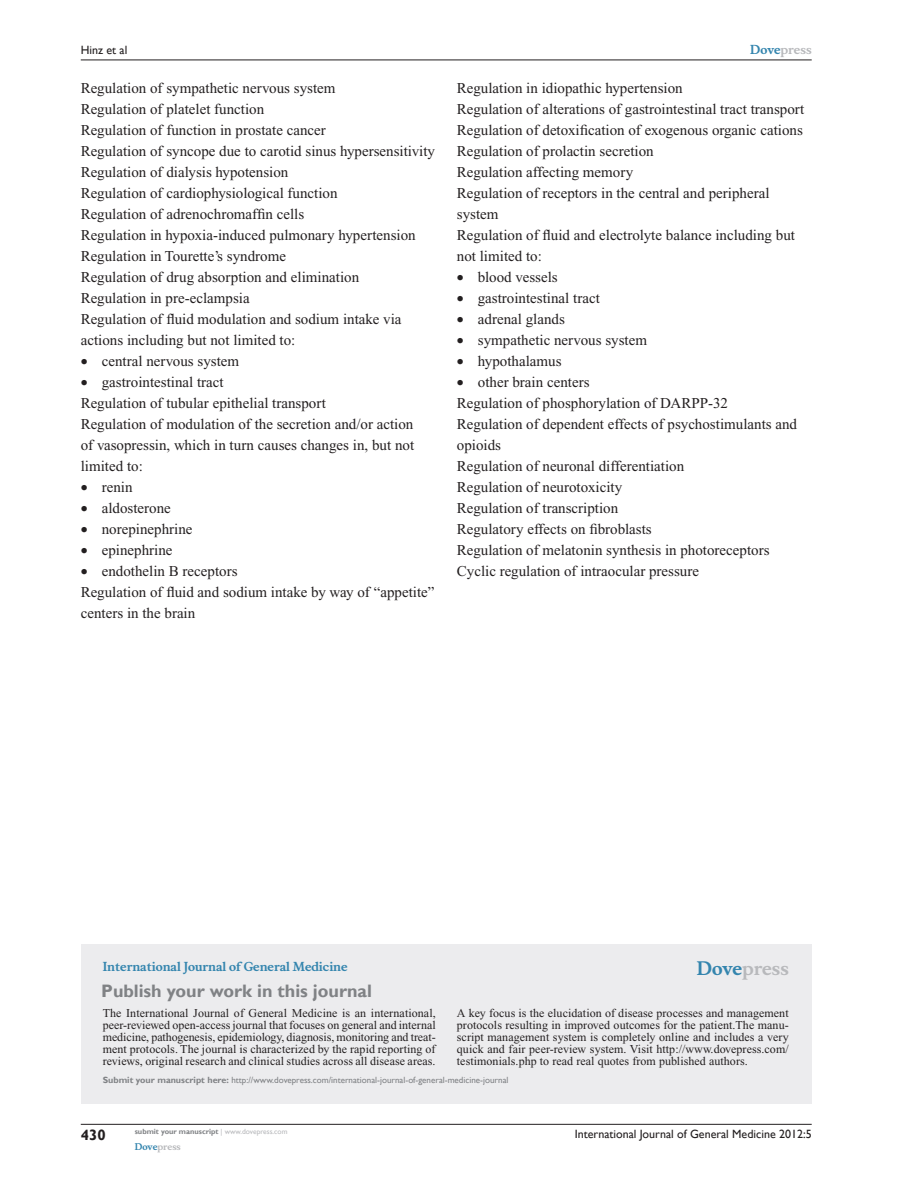
<style>
.page{position:relative;width:918px;height:1188px;background:#fff}
.page>*{position:absolute;margin:0;border:0;box-sizing:border-box;transform-origin:0 0}
.t1{font:700 18px "Gill Sans";color:#808285}
.t2{font:700 18px "Musee";color:#b8b9bc}
.t3{font:15px/21px "Times New Roman";color:#231f20}
.t4{font:700 15px "Gill Sans";color:#231f20}
.t5{font:12px/12px "Times New Roman";letter-spacing:.005em;color:#231f20;text-align:justify}
.t6{font:12px "Gill Sans";color:#231f20}
.t7{font:700 12px "Musee";color:#3485ae}
.t8{font:700 12px "Musee";color:#b8b9bc}
.t9{font:9px "Gill Sans";color:#808285}
.t10{font:700 9px "Musee";color:#b8b9bc}
.t11{font:700 7.5px "Gill Sans";color:#808285}
.s1{color:#3485ae}
.s2{font-weight:700}
.s3{font-weight:400;color:#b8b9bc}
</style>
<div class="page">
<div style="left:81px;top:944px;width:731px;height:159px;background:#ececee"></div>
<hr style="left:81px;top:1124px;width:731px;height:1px;background:#231f20">
<hr style="left:81px;top:60px;width:731px;height:1px;background:#231f20">
<p class="t6" style="left:81px;top:43px;width:48px">Hinz et al</p>
<p class="t3" style="left:81px;top:77px;width:356px">Regulation of sympathetic nervous system<br>Regulation of platelet function<br>Regulation of function in prostate cancer<br>Regulation of syncope due to carotid sinus hypersensitivity Regulation of dialysis hypotension<br>Regulation of cardiophysiological function<br>Regulation of adrenochromaffin cells<br>Regulation in hypoxia-induced pulmonary hypertension Regulation in Tourette’s syndrome<br>Regulation of drug absorption and elimination<br>Regulation in pre-eclampsia<br>Regulation of fluid modulation and sodium intake via actions including but not limited to:</p>
<p class="t3" style="left:81px;top:350px;width:160px">• central nervous system</p>
<p class="t3" style="left:81px;top:371px;width:335px">• gastrointestinal tract<br>Regulation of tubular epithelial transport<br>Regulation of modulation of the secretion and/or action of vasopressin, which in turn causes changes in, but not limited to:</p>
<p class="t3" style="left:81px;top:476px;width:53px">• renin</p>
<p class="t3" style="left:81px;top:497px;width:92px">• aldosterone</p>
<p class="t3" style="left:81px;top:518px;width:113px">• norepinephrine</p>
<p class="t3" style="left:81px;top:539px;width:93px">• epinephrine</p>
<p class="t3" style="left:81px;top:560px;width:355px">• endothelin B receptors<br>Regulation of fluid and sodium intake by way of “appetite” centers in the brain</p>
<p class="t8" style="left:750px;top:43px;width:63px"><span class="s1">Dove</span>press</p>
<p class="t3" style="left:457px;top:77px;width:349px">Regulation in idiopathic hypertension<br>Regulation of alterations of gastrointestinal tract transport Regulation of detoxification of exogenous organic cations Regulation of prolactin secretion<br>Regulation affecting memory<br>Regulation of receptors in the central and peripheral system<br>Regulation of fluid and electrolyte balance including but not limited to:</p>
<p class="t3" style="left:457px;top:266px;width:102px">• blood vessels</p>
<p class="t3" style="left:457px;top:287px;width:144px">• gastrointestinal tract</p>
<p class="t3" style="left:457px;top:308px;width:110px">• adrenal glands</p>
<p class="t3" style="left:457px;top:329px;width:192px">• sympathetic nervous system</p>
<p class="t3" style="left:457px;top:350px;width:106px">• hypothalamus</p>
<p class="t3" style="left:457px;top:371px;width:342px">• other brain centers<br>Regulation of phosphorylation of DARPP-32<br>Regulation of dependent effects of psychostimulants and opioids<br>Regulation of neuronal differentiation<br>Regulation of neurotoxicity<br>Regulation of transcription<br>Regulatory effects on fibroblasts<br>Regulation of melatonin synthesis in photoreceptors Cyclic regulation of intraocular pressure</p>
<p class="t7" style="left:103px;top:959px;width:246px">International Journal of General Medicine</p>
<p class="t1" style="left:101px;top:980px;width:272px">Publish your work in this journal</p>
<p class="t2" style="left:697px;top:958px;width:94px"><span class="s1">Dove</span>press</p>
<p class="t5" style="left:103px;top:1007px;width:335px">The International Journal of General Medicine is an international, peer-reviewed open-access journal that focuses on general and internal medicine, pathogenesis, epidemiology, diagnosis, monitoring and treat&shy;ment protocols. The journal is characterized by the rapid reporting of reviews, original research and clinical studies across all disease areas.</p>
<p class="t5" style="left:457px;top:1007px;width:333px">A key focus is the elucidation of disease processes and management protocols resulting in improved outcomes for the patient.The manu&shy;script management system is completely online and includes a very quick and fair peer-review system. Visit http://www.dovepress.com/ testimonials.php to read real quotes from published authors.</p>
<p class="t9" style="left:103px;top:1075px;width:407px"><span class="s2">Submit your manuscript here:</span> http://www.dovepress.com/international-journal-of-general-medicine-journal</p>
<p class="t4" style="left:81px;top:1126px;width:26px">430</p>
<p class="t11" style="left:135px;top:1127px;width:154px">submit your manuscript <span class="s3">| www.dovepress.com</span></p>
<p class="t10" style="left:135px;top:1141px;width:48px"><span class="s1">Dove</span>press</p>
<p class="t6" style="left:575px;top:1127px;width:238px">International Journal of General Medicine 2012:5</p>
</div>
